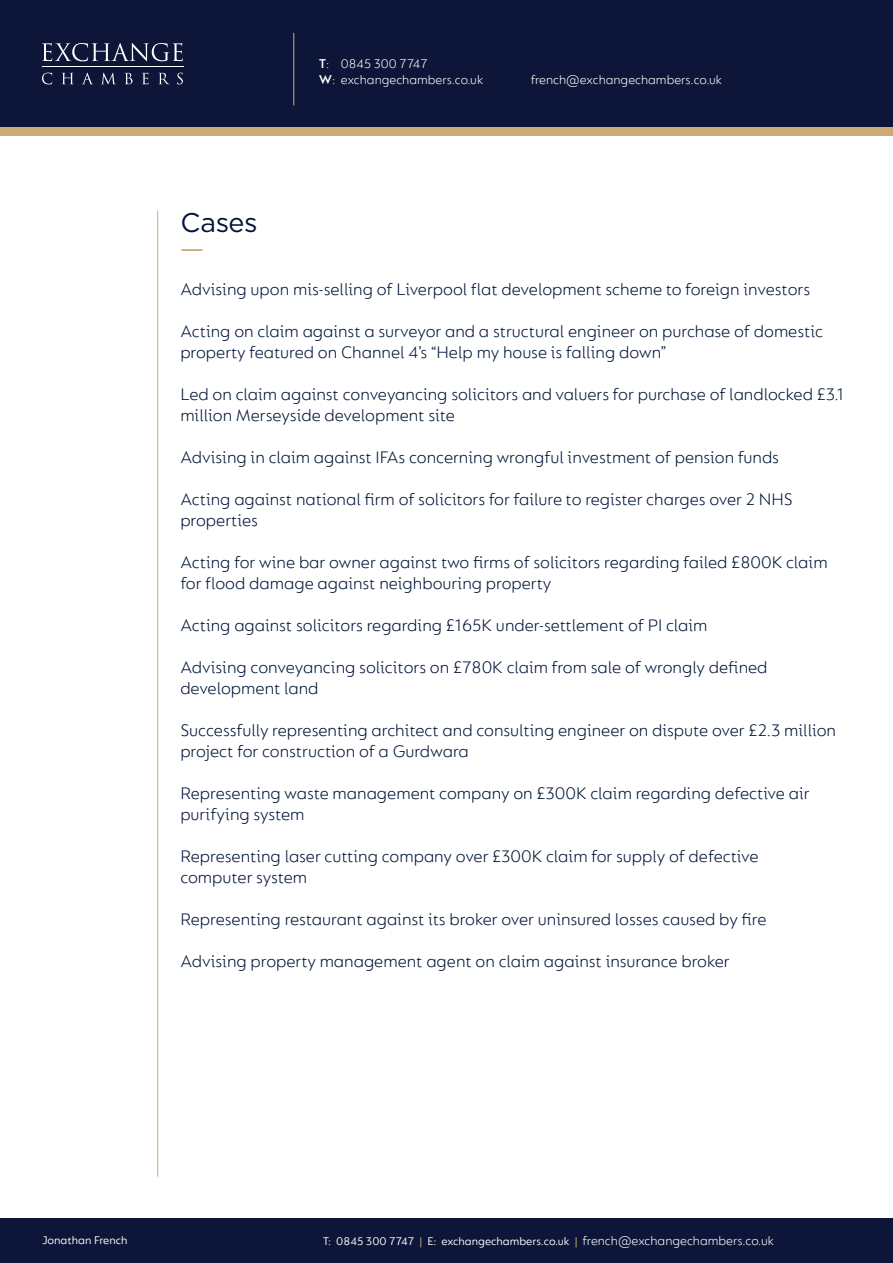
<style>
.page{position:relative;width:893px;height:1263px;background:#fff}
.page>*{position:absolute;margin:0;border:0;box-sizing:border-box;transform-origin:0 0}
.t1{font:27px "Gotham";letter-spacing:-.015em;color:#001537}
.t2{font:300 18px/21px "FS Lucas";color:#001537}
.t3{font:300 13.5px/16.2px "FS Lucas";color:#fff}
.t4{font:12px "FS Lucas";color:#fff}
.s1{font-weight:600}
.s2{color:#cbaa76}
</style>
<div class="page">
<div style="left:0;top:64px;width:893px;height:72px;background:#cbaa76"></div>
<div style="left:0;top:0;width:893px;height:127px;background:#0d1638"></div>
<div style="left:0;top:1219px;width:893px;height:44px;background:#0d1638"></div>
<hr style="left:42px;top:67px;width:142px;height:1px;background:#fff">
<svg style="left:42px;top:43px;width:141px;height:18px"></svg>
<svg style="left:42px;top:73px;width:10px;height:11px"></svg>
<svg style="left:62px;top:73px;width:11px;height:11px"></svg>
<svg style="left:82px;top:73px;width:11px;height:11px"></svg>
<svg style="left:102px;top:73px;width:13px;height:11px"></svg>
<svg style="left:125px;top:73px;width:8px;height:11px"></svg>
<svg style="left:142px;top:73px;width:7px;height:11px"></svg>
<svg style="left:159px;top:73px;width:10px;height:11px"></svg>
<svg style="left:177px;top:73px;width:6px;height:11px"></svg>
<hr style="left:293px;top:33px;width:1px;height:73px;background:#cbaa76">
<hr style="left:157px;top:211px;width:1px;height:966px;background:#cbaa76">
<hr style="left:181px;top:249px;width:21px;height:2px;background:#cbaa76">
<p class="t1" style="left:180px;top:205px;width:79px">Cases</p>
<p class="t3" style="left:319px;top:55px;width:166px"><span class="s1">T</span>: 0845 300 7747<br><span class="s1">W</span>: exchangechambers.co.uk</p>
<p class="t3" style="left:531px;top:71px;width:193px">french@exchangechambers.co.uk</p>
<p class="t2" style="left:180px;top:278px;width:631px">Advising upon mis-selling of Liverpool flat development scheme to foreign investors</p>
<p class="t2" style="left:180px;top:320px;width:644px">Acting on claim against a surveyor and a structural engineer on purchase of domestic property featured on Channel 4’s “Help my house is falling down”</p>
<p class="t2" style="left:180px;top:383px;width:665px">Led on claim against conveyancing solicitors and valuers for purchase of landlocked £3.1 million Merseyside development site</p>
<p class="t2" style="left:180px;top:446px;width:600px">Advising in claim against IFAs concerning wrongful investment of pension funds</p>
<p class="t2" style="left:180px;top:488px;width:614px">Acting against national firm of solicitors for failure to register charges over 2 NHS properties</p>
<p class="t2" style="left:180px;top:551px;width:649px">Acting for wine bar owner against two firms of solicitors regarding failed £800K claim for flood damage against neighbouring property</p>
<p class="t2" style="left:180px;top:614px;width:529px">Acting against solicitors regarding £165K under-settlement of PI claim</p>
<p class="t2" style="left:180px;top:656px;width:589px">Advising conveyancing solicitors on £780K claim from sale of wrongly defined development land</p>
<p class="t2" style="left:180px;top:719px;width:657px">Successfully representing architect and consulting engineer on dispute over £2.3 million project for construction of a Gurdwara</p>
<p class="t2" style="left:180px;top:782px;width:631px">Representing waste management company on £300K claim regarding defective air purifying system</p>
<p class="t2" style="left:180px;top:845px;width:580px">Representing laser cutting company over £300K claim for supply of defective computer system</p>
<p class="t2" style="left:180px;top:908px;width:588px">Representing restaurant against its broker over uninsured losses caused by fire</p>
<p class="t2" style="left:180px;top:950px;width:551px">Advising property management agent on claim against insurance broker</p>
<p class="t3" style="left:583px;top:1233px;width:193px">french@exchangechambers.co.uk</p>
<p class="t4" style="left:42px;top:1233px;width:87px">Jonathan French</p>
<p class="t4" style="left:323px;top:1235px;width:256px">T: 0845 300 7747 <span class="s2">|</span> E: exchangechambers.co.uk <span class="s2">|</span></p>
</div>
